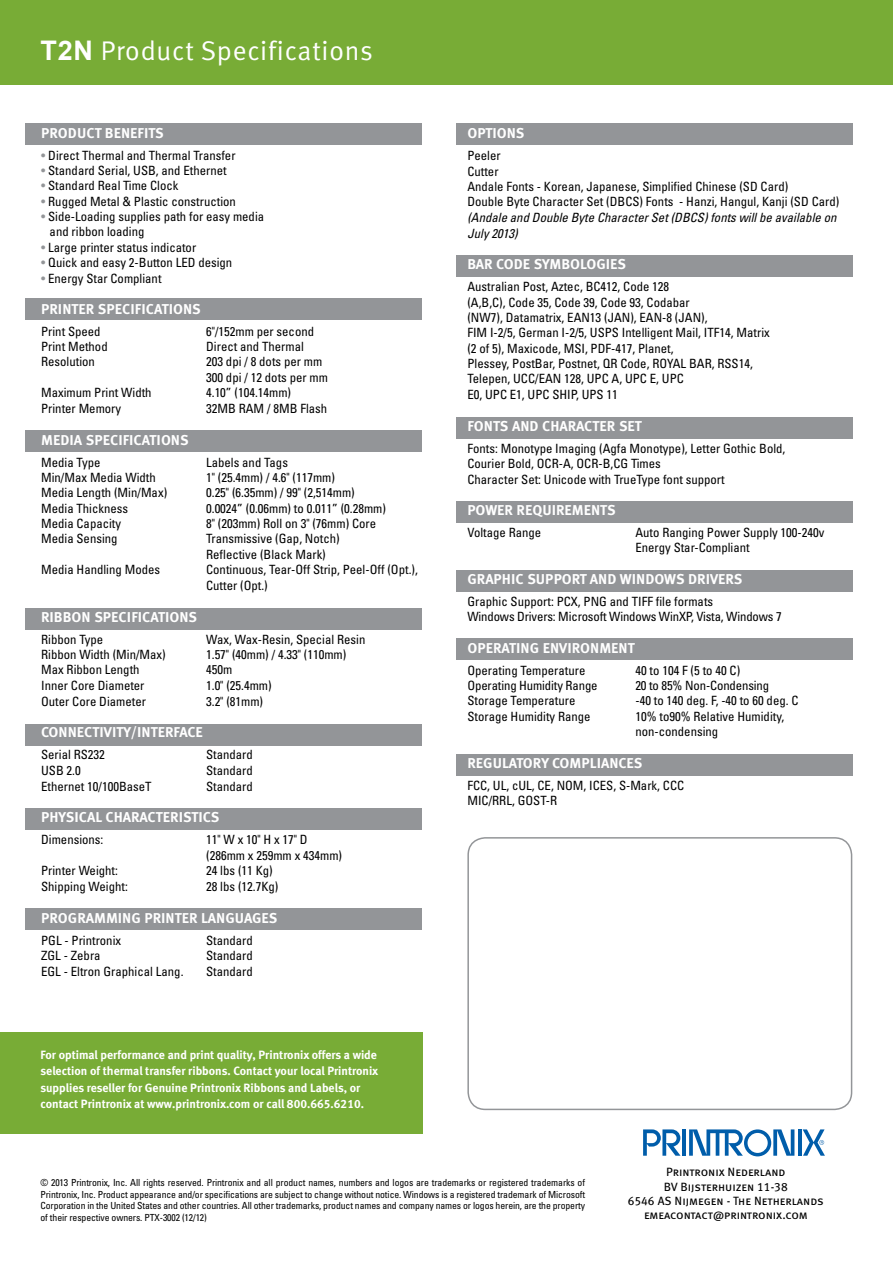
<style>
.page{position:relative;width:893px;height:1263px;background:#fff}
.page>*{position:absolute;margin:0;border:0;box-sizing:border-box;transform-origin:0 0}
.t1{font:27px "Meta Normal LF";letter-spacing:.03em;color:#fff}
.t2{font:14.25px "Meta Bold LF Caps";color:#fff}
.t3{font:condensed 12.75px/15.3px "Univers LT";color:#000}
.t4{font:italic condensed 12.75px/16.2px "Univers LT";color:#000}
.t5{font:12px/16.5px "Meta Bold LF";color:#fff}
.t6{font:12px/14.4px "Meta Book LF Caps";color:#000;text-align:center}
.t7{font:condensed 9.75px/11.7px "Univers LT";letter-spacing:-.01em;color:#000;text-align:justify}
.s1{font-family:"Arial";font-weight:700}
.s2{color:#939598}
</style>
<div class="page">
<div style="left:0;top:0;width:893px;height:85px;background:#78ac36"></div>
<div style="left:0;top:1032px;width:422px;height:101px;background:#78ac36"></div>
<div style="left:26px;top:123px;width:396px;height:22px;background:#939598"></div>
<div style="left:456px;top:123px;width:396px;height:22px;background:#939598"></div>
<div style="left:456px;top:255px;width:396px;height:22px;background:#939598"></div>
<div style="left:456px;top:417px;width:396px;height:22px;background:#939598"></div>
<div style="left:456px;top:501px;width:396px;height:21px;background:#939598"></div>
<div style="left:456px;top:570px;width:396px;height:21px;background:#939598"></div>
<div style="left:456px;top:638px;width:396px;height:22px;background:#939598"></div>
<div style="left:456px;top:754px;width:396px;height:21px;background:#939598"></div>
<div style="left:26px;top:298px;width:396px;height:22px;background:#939598"></div>
<div style="left:26px;top:430px;width:396px;height:21px;background:#939598"></div>
<div style="left:26px;top:608px;width:396px;height:21px;background:#939598"></div>
<div style="left:26px;top:724px;width:396px;height:21px;background:#939598"></div>
<div style="left:26px;top:808px;width:396px;height:21px;background:#939598"></div>
<div style="left:26px;top:908px;width:396px;height:22px;background:#939598"></div>
<hr style="left:682px;top:1129px;width:4px;height:27px;background:#005daa">
<hr style="left:798px;top:1129px;width:4px;height:27px;background:#005daa">
<svg style="left:643px;top:1129px;width:37px;height:27px"></svg>
<svg style="left:689px;top:1129px;width:105px;height:27px"></svg>
<svg style="left:803px;top:1129px;width:22px;height:27px"></svg>
<div style="left:467px;top:837px;width:385px;height:273px;border:2px solid #939598;border-radius:17px"></div>
<h1 class="t1" style="left:40px;top:35px;width:334px"><span class="s1">T2N</span> Product Specifications</h1>
<p class="t2" style="left:41px;top:124px;width:124px">PRODUCT BENEFITS</p>
<p class="t3" style="left:41px;top:147px;width:196px"><span class="s2">•</span> Direct Thermal and Thermal Transfer</p>
<p class="t3" style="left:41px;top:163px;width:187px"><span class="s2">•</span> Standard Serial, USB, and Ethernet</p>
<p class="t3" style="left:41px;top:178px;width:139px"><span class="s2">•</span> Standard Real Time Clock</p>
<p class="t3" style="left:41px;top:193px;width:196px"><span class="s2">•</span> Rugged Metal &amp; Plastic construction</p>
<p class="t3" style="left:50px;top:209px;width:216px;text-indent:-8px"><span class="s2">•</span> Side-Loading supplies path for easy media and ribbon loading</p>
<p class="t3" style="left:41px;top:239px;width:157px"><span class="s2">•</span> Large printer status indicator</p>
<p class="t3" style="left:41px;top:255px;width:193px"><span class="s2">•</span> Quick and easy 2-Button LED design</p>
<p class="t3" style="left:41px;top:271px;width:122px"><span class="s2">•</span> Energy Star Compliant</p>
<p class="t2" style="left:41px;top:300px;width:161px">PRINTER SPECIFICATIONS</p>
<p class="t3" style="left:41px;top:323px;width:61px">Print Speed</p>
<p class="t3" style="left:206px;top:323px;width:109px">6"/152mm per second</p>
<p class="t3" style="left:41px;top:339px;width:68px">Print Method</p>
<p class="t3" style="left:206px;top:339px;width:99px">Direct and Thermal</p>
<p class="t3" style="left:41px;top:354px;width:55px">Resolution</p>
<p class="t3" style="left:206px;top:354px;width:123px">203 dpi / 8 dots per mm<br>300 dpi / 12 dots per mm</p>
<p class="t3" style="left:41px;top:385px;width:112px">Maximum Print Width</p>
<p class="t3" style="left:206px;top:385px;width:86px">4.10” (104.14mm)</p>
<p class="t3" style="left:41px;top:401px;width:82px">Printer Memory</p>
<p class="t3" style="left:206px;top:401px;width:123px">32MB RAM / 8MB Flash</p>
<p class="t2" style="left:41px;top:431px;width:149px">MEDIA SPECIFICATIONS</p>
<p class="t3" style="left:41px;top:454px;width:61px">Media Type</p>
<p class="t3" style="left:206px;top:454px;width:83px">Labels and Tags</p>
<p class="t3" style="left:41px;top:470px;width:116px">Min/Max Media Width</p>
<p class="t3" style="left:206px;top:470px;width:130px">1" (25.4mm) / 4.6" (117mm)</p>
<p class="t3" style="left:41px;top:485px;width:128px">Media Length (Min/Max)</p>
<p class="t3" style="left:206px;top:485px;width:150px">0.25" (6.35mm) / 99" (2,514mm)</p>
<p class="t3" style="left:41px;top:500px;width:89px">Media Thickness</p>
<p class="t3" style="left:206px;top:500px;width:181px">0.0024” (0.06mm) to 0.011” (0.28mm)</p>
<p class="t3" style="left:41px;top:516px;width:82px">Media Capacity</p>
<p class="t3" style="left:206px;top:516px;width:171px">8" (203mm) Roll on 3" (76mm) Core</p>
<p class="t3" style="left:41px;top:531px;width:78px">Media Sensing</p>
<p class="t3" style="left:206px;top:531px;width:135px">Transmissive (Gap, Notch)<br>Reflective (Black Mark)</p>
<p class="t3" style="left:41px;top:561px;width:120px">Media Handling Modes</p>
<p class="t3" style="left:206px;top:561px;width:213px;line-height:16.2px">Continuous, Tear-Off Strip, Peel-Off (Opt.),<br>Cutter (Opt.)</p>
<p class="t2" style="left:41px;top:608px;width:158px">RIBBON SPECIFICATIONS</p>
<p class="t3" style="left:41px;top:631px;width:64px">Ribbon Type</p>
<p class="t3" style="left:206px;top:631px;width:161px">Wax, Wax-Resin, Special Resin</p>
<p class="t3" style="left:41px;top:647px;width:126px">Ribbon Width (Min/Max)</p>
<p class="t3" style="left:206px;top:647px;width:142px">1.57" (40mm) / 4.33" (110mm)</p>
<p class="t3" style="left:41px;top:662px;width:100px">Max Ribbon Length</p>
<p class="t3" style="left:206px;top:662px;width:28px">450m</p>
<p class="t3" style="left:41px;top:677px;width:105px">Inner Core Diameter</p>
<p class="t3" style="left:206px;top:677px;width:67px">1.0" (25.4mm)</p>
<p class="t3" style="left:41px;top:693px;width:106px">Outer Core Diameter</p>
<p class="t3" style="left:206px;top:693px;width:58px">3.2" (81mm)</p>
<p class="t2" style="left:41px;top:724px;width:163px">CONNECTIVITY/INTERFACE</p>
<p class="t3" style="left:41px;top:747px;width:65px">Serial RS232</p>
<p class="t3" style="left:206px;top:747px;width:48px">Standard</p>
<p class="t3" style="left:41px;top:762px;width:41px">USB 2.0</p>
<p class="t3" style="left:206px;top:762px;width:48px">Standard</p>
<p class="t3" style="left:41px;top:778px;width:112px">Ethernet 10/100BaseT</p>
<p class="t3" style="left:206px;top:778px;width:48px">Standard</p>
<p class="t2" style="left:41px;top:809px;width:180px">PHYSICAL CHARACTERISTICS</p>
<p class="t3" style="left:41px;top:832px;width:64px">Dimensions:</p>
<p class="t3" style="left:206px;top:832px;width:137px">11" W x 10" H x 17" D (286mm x 259mm x 434mm)</p>
<p class="t3" style="left:41px;top:863px;width:78px">Printer Weight:</p>
<p class="t3" style="left:206px;top:863px;width:68px">24 lbs (11 Kg)</p>
<p class="t3" style="left:41px;top:879px;width:88px">Shipping Weight:</p>
<p class="t3" style="left:206px;top:879px;width:74px">28 lbs (12.7Kg)</p>
<p class="t2" style="left:41px;top:909px;width:238px">PROGRAMMING PRINTER LANGUAGES</p>
<p class="t3" style="left:41px;top:932px;width:82px">PGL - Printronix</p>
<p class="t3" style="left:206px;top:932px;width:48px">Standard</p>
<p class="t3" style="left:41px;top:948px;width:61px">ZGL - Zebra</p>
<p class="t3" style="left:206px;top:948px;width:48px">Standard</p>
<p class="t3" style="left:41px;top:964px;width:144px">EGL - Eltron Graphical Lang.</p>
<p class="t3" style="left:206px;top:964px;width:48px">Standard</p>
<p class="t5" style="left:40px;top:1046px;width:339px">For optimal performance and print quality, Printronix offers a wide selection of thermal transfer ribbons. Contact your local Printronix supplies reseller for Genuine Printronix Ribbons and Labels, or contact Printronix at www.printronix.com or call 800.665.6210.</p>
<p class="t2" style="left:467px;top:125px;width:58px">OPTIONS</p>
<p class="t3" style="left:467px;top:148px;width:373px">Peeler<br>Cutter<br>Andale Fonts - Korean, Japanese, Simplified Chinese (SD Card)<br>Double Byte Character Set (DBCS) Fonts - Hanzi, Hangul, Kanji (SD Card)</p>
<p class="t4" style="left:467px;top:209px;width:370px">(Andale and Double Byte Character Set (DBCS) fonts will be available on<br>July 2013)</p>
<p class="t2" style="left:467px;top:256px;width:160px">BAR CODE SYMBOLOGIES</p>
<p class="t3" style="left:467px;top:279px;width:304px">Australian Post, Aztec, BC412, Code 128<br>(A,B,C), Code 35, Code 39, Code 93, Codabar<br>(NW7), Datamatrix, EAN13 (JAN), EAN-8 (JAN),<br>FIM I-2/5, German I-2/5, USPS Intelligent Mail, ITF14, Matrix (2 of 5), Maxicode, MSI, PDF-417, Planet,<br>Plessey, PostBar, Postnet, QR Code, ROYAL BAR, RSS14, Telepen, UCC/EAN 128, UPC A, UPC E, UPC<br>E0, UPC E1, UPC SHIP, UPS 11</p>
<p class="t2" style="left:467px;top:417px;width:176px">FONTS AND CHARACTER SET</p>
<p class="t3" style="left:467px;top:441px;width:319px">Fonts: Monotype Imaging (Agfa Monotype), Letter Gothic Bold,<br>Courier Bold, OCR-A, OCR-B,CG Times<br>Character Set: Unicode with TrueType font support</p>
<p class="t2" style="left:467px;top:502px;width:150px">POWER REQUIREMENTS</p>
<p class="t3" style="left:467px;top:525px;width:75px">Voltage Range</p>
<p class="t3" style="left:635px;top:525px;width:191px">Auto Ranging Power Supply 100-240v<br>Energy Star-Compliant</p>
<p class="t2" style="left:467px;top:570px;width:277px">GRAPHIC SUPPORT AND WINDOWS DRIVERS</p>
<p class="t3" style="left:467px;top:594px;width:316px">Graphic Support: PCX, PNG and TIFF file formats<br>Windows Drivers: Microsoft Windows WinXP, Vista, Windows 7</p>
<p class="t2" style="left:467px;top:639px;width:169px">OPERATING ENVIRONMENT</p>
<p class="t3" style="left:467px;top:662px;width:119px">Operating Temperature</p>
<p class="t3" style="left:635px;top:662px;width:106px">40 to 104 F (5 to 40 C)</p>
<p class="t3" style="left:467px;top:678px;width:132px">Operating Humidity Range</p>
<p class="t3" style="left:635px;top:678px;width:135px">20 to 85% Non-Condensing</p>
<p class="t3" style="left:467px;top:693px;width:110px">Storage Temperature</p>
<p class="t3" style="left:635px;top:693px;width:165px">-40 to 140 deg. F, -40 to 60 deg. C</p>
<p class="t3" style="left:467px;top:708px;width:125px">Storage Humidity Range</p>
<p class="t3" style="left:635px;top:708px;width:150px">10% to90% Relative Humidity, non-condensing</p>
<p class="t2" style="left:467px;top:754px;width:176px">REGULATORY COMPLIANCES</p>
<p class="t3" style="left:467px;top:777px;width:218px">FCC, UL, cUL, CE, NOM, ICES, S-Mark, CCC<br>MIC/RRL, GOST-R</p>
<p class="t7" style="left:40px;top:1176px;width:546px">© 2013 Printronix, Inc. All rights reserved. Printronix and all product names, numbers and logos are trademarks or registered trademarks of Printronix, Inc. Product appearance and/or specifications are subject to change without notice. Windows is a registered trademark of Microsoft Corporation in the United States and other countries. All other trademarks, product names and company names or logos herein, are the property of their respective owners. PTX-3002 (12/12)</p>
<p class="t6" style="left:628px;top:1164px;width:198px">Printronix Nederland<br>BV Bijsterhuizen 11-38<br>6546 AS Nijmegen - The Netherlands emeacontact@printronix.com</p>
</div>
